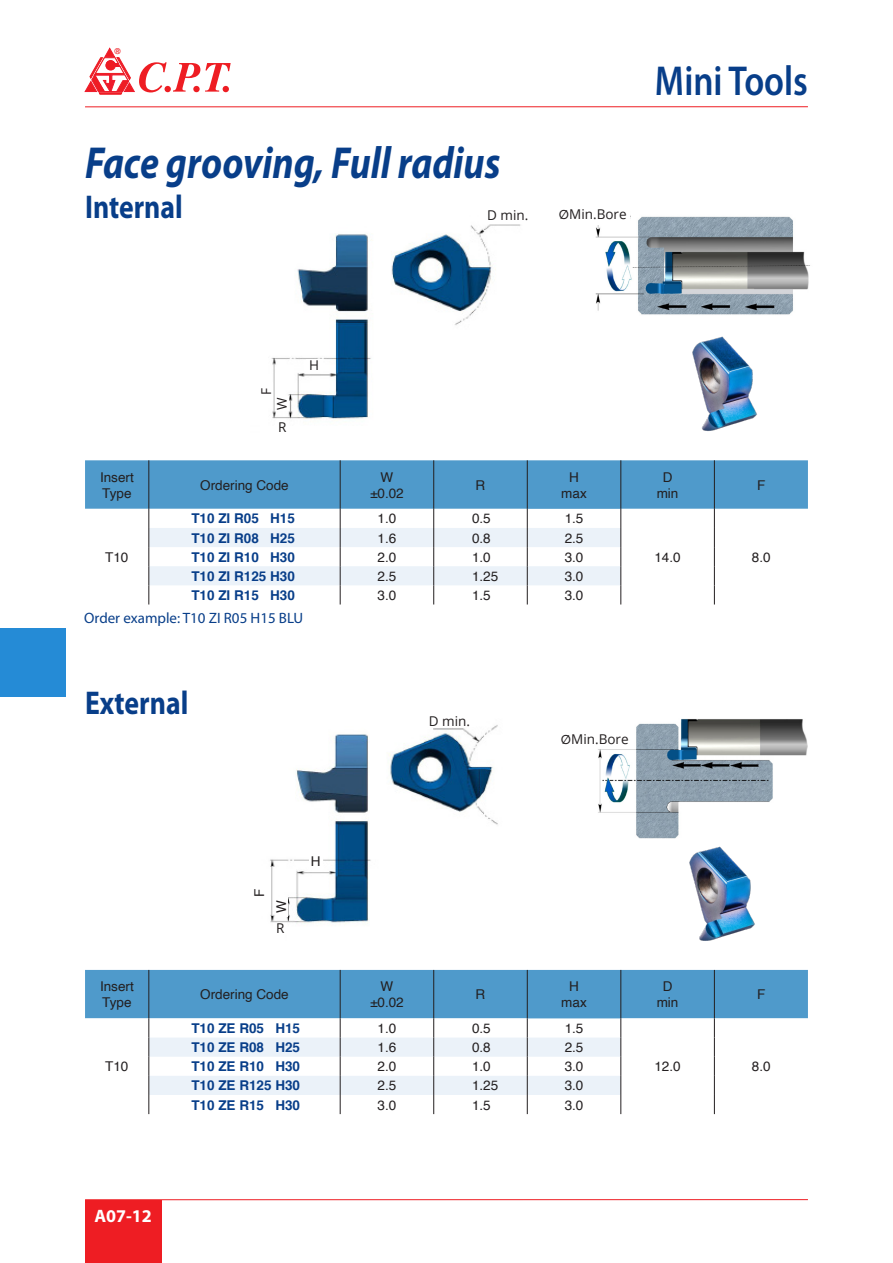
<style>
.page{position:relative;width:893px;height:1263px;background:#fff}
.page>*{position:absolute;margin:0;border:0;box-sizing:border-box;transform-origin:0 0}
.t1{font:italic 700 45px "Myriad Pro";color:#083e89;scale:.84 1}
.t2{font:600 42px "Myriad Pro";color:#083e89;scale:.84 1}
.t3{font:700 33px "Myriad Pro";color:#083e89;scale:.84 1}
.t4{font:700 18px "Myriad Pro";color:#fff}
.t5{font:15px "Myriad Pro";color:#083e89}
.inside_table{font:13.5px/16.2px "Helvetica";color:#231f20}
.inside_table-2{font:700 13.5px "Helvetica";color:#083e89}
.t6{font:13.5px "Open Sans";color:#231f20}
.t7{font:500 11.25px "Win Soft Pro";color:#ee1d23}
.s1{font-family:"Proxima Nova"}
</style>
<div class="page">
<hr style="left:85px;top:106px;width:723px;height:1px;background:#ee1d23">
<div style="left:0;top:628px;width:66px;height:68px;background:#258bd6"></div>
<div style="left:85px;top:1200px;width:77px;height:63px;background:#ee1d23"></div>
<hr style="left:85px;top:1199px;width:723px;height:1px;background:#ee1d23">
<svg style="left:85px;top:48px;width:146px;height:46px"></svg>
<img style="left:270px;top:725px;width:228px;height:199px">
<img style="left:598px;top:719px;width:210px;height:120px">
<img style="left:689px;top:846px;width:66px;height:95px">
<div style="left:556px;top:733px;width:78px;height:13px;background:#fff"></div>
<div style="left:423px;top:715px;width:53px;height:12px;background:#fff"></div>
<div style="left:309px;top:856px;width:13px;height:14px;background:#fff"></div>
<div style="left:276px;top:897px;width:11px;height:19px;background:#fff"></div>
<div style="left:274px;top:922px;width:13px;height:11px;background:#fff"></div>
<svg style="left:85px;top:460px;width:723px;height:144px"></svg>
<svg style="left:85px;top:970px;width:723px;height:144px"></svg>
<img style="left:271px;top:224px;width:250px;height:196px">
<img style="left:595px;top:215px;width:215px;height:100px">
<img style="left:692px;top:336px;width:65px;height:95px">
<div style="left:306px;top:359px;width:17px;height:13px;background:#fff"></div>
<div style="left:261px;top:382px;width:11px;height:19px;background:#fff"></div>
<div style="left:276px;top:396px;width:13px;height:15px;background:#fff"></div>
<div style="left:556px;top:208px;width:74px;height:16px;background:#fff"></div>
<p class="t7" style="left:114px;top:43px;width:8px">®</p>
<p class="t1" style="left:85px;top:134px;width:496px">Face grooving, Full radius</p>
<p class="t3" style="left:85px;top:185px;width:118px">Internal</p>
<p class="t6" style="left:487px;top:206px;width:43px">D min.</p>
<p class="t6" style="left:559px;top:205px;width:69px"><span class="s1">Ø</span>Min.Bore</p>
<h2 class="t2" style="left:655px;top:54px;width:184px">Mini Tools</h2>
<p class="t6" style="left:257px;top:395px;width:8px;rotate:-90deg">F</p>
<p class="t6" style="left:273px;top:410px;width:14px;rotate:-90deg">W</p>
<p class="t6" style="left:278px;top:418px;width:10px">R</p>
<p class="inside_table" style="left:100px;top:469px;width:35px">Insert<br>Type</p>
<p class="inside_table" style="left:200px;top:477px;width:90px">Ordering Code</p>
<p class="t6" style="left:309px;top:355px;width:11px">H</p>
<p class="inside_table" style="left:381px;top:469px;width:14px">W</p>
<p class="inside_table" style="left:370px;top:485px;width:35px">±0.02</p>
<p class="inside_table" style="left:476px;top:477px;width:11px">R</p>
<p class="inside_table" style="left:569px;top:469px;width:11px">H</p>
<p class="inside_table" style="left:561px;top:485px;width:27px">max</p>
<p class="inside_table" style="left:105px;top:549px;width:25px">T10</p>
<p class="inside_table-2" style="left:191px;top:508px;width:105px">T10 ZI R05 H15</p>
<p class="inside_table" style="left:378px;top:511px;width:20px">1.0</p>
<p class="inside_table" style="left:472px;top:511px;width:20px">0.5</p>
<p class="inside_table" style="left:565px;top:511px;width:20px">1.5</p>
<p class="inside_table-2" style="left:191px;top:527px;width:105px">T10 ZI R08 H25</p>
<p class="inside_table" style="left:378px;top:530px;width:20px">1.6</p>
<p class="inside_table" style="left:472px;top:530px;width:20px">0.8</p>
<p class="inside_table" style="left:565px;top:530px;width:20px">2.5</p>
<p class="inside_table-2" style="left:191px;top:546px;width:105px">T10 ZI R10 H30</p>
<p class="inside_table" style="left:378px;top:549px;width:20px">2.0</p>
<p class="inside_table" style="left:472px;top:549px;width:20px">1.0</p>
<p class="inside_table" style="left:565px;top:549px;width:20px">3.0</p>
<p class="inside_table-2" style="left:191px;top:565px;width:105px">T10 ZI R125 H30</p>
<p class="inside_table" style="left:378px;top:568px;width:20px">2.5</p>
<p class="inside_table" style="left:472px;top:568px;width:28px">1.25</p>
<p class="inside_table" style="left:565px;top:568px;width:20px">3.0</p>
<p class="inside_table-2" style="left:191px;top:584px;width:105px">T10 ZI R15 H30</p>
<p class="inside_table" style="left:378px;top:588px;width:20px">3.0</p>
<p class="inside_table" style="left:472px;top:588px;width:20px">1.5</p>
<p class="inside_table" style="left:565px;top:588px;width:20px">3.0</p>
<p class="t5" style="left:84px;top:609px;width:221px">Order example: T10 ZI R05 H15 BLU</p>
<p class="t3" style="left:85px;top:682px;width:124px">External</p>
<p class="t6" style="left:429px;top:712px;width:43px">D min.</p>
<p class="t6" style="left:561px;top:729px;width:69px"><span class="s1">Ø</span>Min.Bore</p>
<p class="inside_table" style="left:663px;top:469px;width:11px">D</p>
<p class="inside_table" style="left:657px;top:485px;width:23px">min</p>
<p class="inside_table" style="left:757px;top:477px;width:10px">F</p>
<p class="inside_table" style="left:654px;top:549px;width:28px">14.0</p>
<p class="inside_table" style="left:752px;top:549px;width:20px">8.0</p>
<p class="inside_table" style="left:252px;top:897px;width:10px;rotate:-90deg">F</p>
<p class="inside_table" style="left:274px;top:913px;width:14px;rotate:-90deg">W</p>
<p class="t6" style="left:276px;top:919px;width:10px">R</p>
<p class="inside_table" style="left:100px;top:979px;width:35px">Insert<br>Type</p>
<p class="inside_table" style="left:200px;top:987px;width:90px">Ordering Code</p>
<p class="inside_table" style="left:311px;top:854px;width:11px">H</p>
<p class="inside_table" style="left:381px;top:979px;width:14px">W</p>
<p class="inside_table" style="left:370px;top:995px;width:35px">±0.02</p>
<p class="inside_table" style="left:476px;top:987px;width:11px">R</p>
<p class="inside_table" style="left:569px;top:979px;width:11px">H</p>
<p class="inside_table" style="left:561px;top:995px;width:27px">max</p>
<p class="inside_table" style="left:105px;top:1059px;width:25px">T10</p>
<h3 class="t4" style="left:94px;top:1204px;width:59px">A07-12</h3>
<p class="inside_table-2" style="left:191px;top:1017px;width:110px">T10 ZE R05 H15</p>
<p class="inside_table" style="left:378px;top:1021px;width:20px">1.0</p>
<p class="inside_table" style="left:472px;top:1021px;width:20px">0.5</p>
<p class="inside_table" style="left:565px;top:1021px;width:20px">1.5</p>
<p class="inside_table-2" style="left:191px;top:1036px;width:110px">T10 ZE R08 H25</p>
<p class="inside_table" style="left:378px;top:1040px;width:20px">1.6</p>
<p class="inside_table" style="left:472px;top:1040px;width:20px">0.8</p>
<p class="inside_table" style="left:565px;top:1040px;width:20px">2.5</p>
<p class="inside_table-2" style="left:191px;top:1056px;width:110px">T10 ZE R10 H30</p>
<p class="inside_table" style="left:378px;top:1059px;width:20px">2.0</p>
<p class="inside_table" style="left:472px;top:1059px;width:20px">1.0</p>
<p class="inside_table" style="left:565px;top:1059px;width:20px">3.0</p>
<p class="inside_table-2" style="left:191px;top:1075px;width:110px">T10 ZE R125 H30</p>
<p class="inside_table" style="left:378px;top:1078px;width:20px">2.5</p>
<p class="inside_table" style="left:472px;top:1078px;width:28px">1.25</p>
<p class="inside_table" style="left:565px;top:1078px;width:20px">3.0</p>
<p class="inside_table-2" style="left:191px;top:1094px;width:110px">T10 ZE R15 H30</p>
<p class="inside_table" style="left:378px;top:1097px;width:20px">3.0</p>
<p class="inside_table" style="left:472px;top:1097px;width:20px">1.5</p>
<p class="inside_table" style="left:565px;top:1097px;width:20px">3.0</p>
<p class="inside_table" style="left:663px;top:979px;width:11px">D</p>
<p class="inside_table" style="left:657px;top:995px;width:23px">min</p>
<p class="inside_table" style="left:757px;top:987px;width:10px">F</p>
<p class="inside_table" style="left:654px;top:1059px;width:28px">12.0</p>
<p class="inside_table" style="left:752px;top:1059px;width:20px">8.0</p>
</div>
